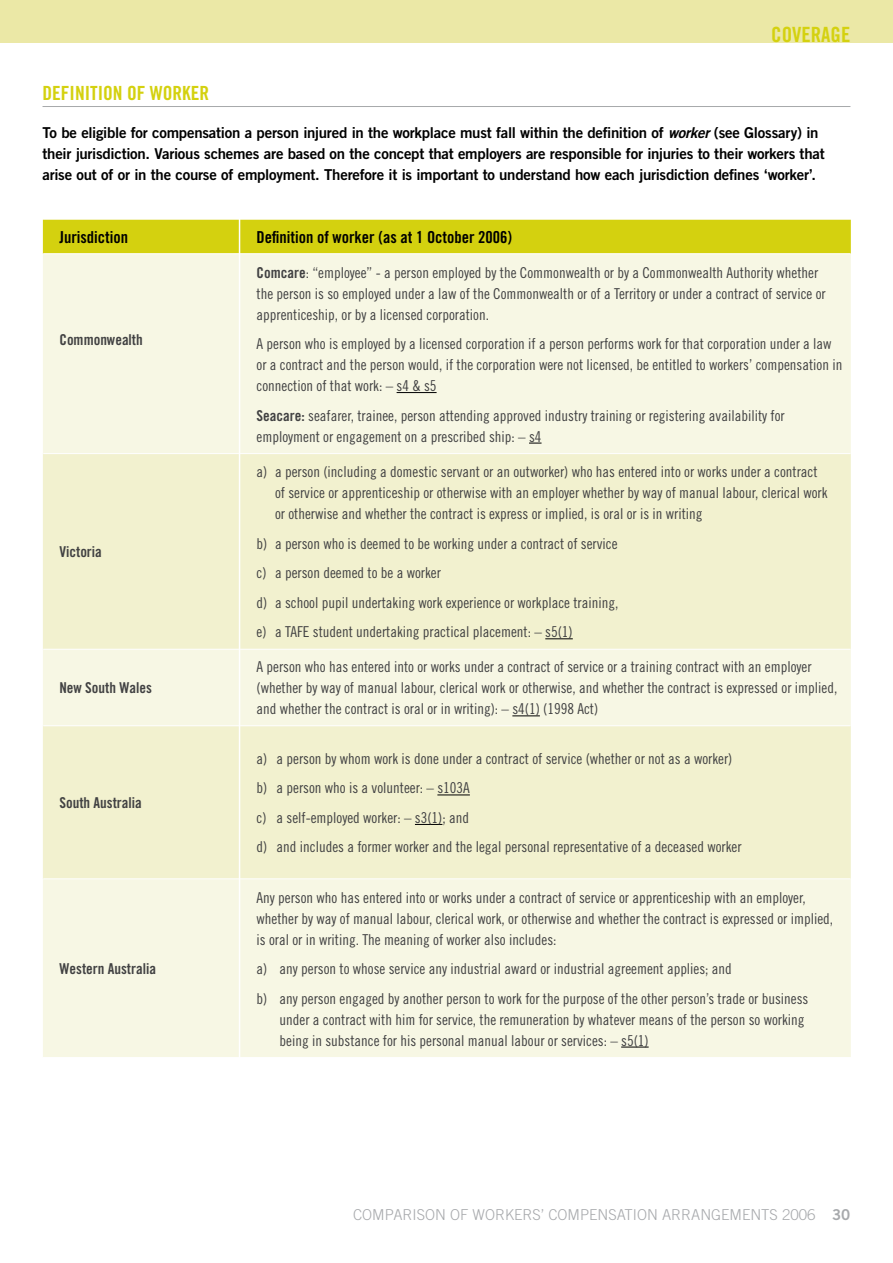
<style>
.page{position:relative;width:893px;height:1263px;background:#fff}
.page>*{position:absolute;margin:0;border:0;box-sizing:border-box;transform-origin:0 0}
.t1{font:21px "Trade Gothic Bold Cond Twenty";color:#d4d10f}
.t2{font:19.5px "Trade Gothic Bold Cond Twenty";color:#d4d10f}
.t3{font:16.5px "Trade Gothic Bold Cond Twenty";color:#000}
.t4{font:15px/21px "Trade Gothic Cond Eighteen";color:#414142}
.t5{font:15px/21px "Trade Gothic Bold Two";letter-spacing:-.015em;color:#000}
.t6{font:15px "Trade Gothic Bold Cond Twenty";color:#414142}
.t7{font:300 15px "Trade Gothic";color:#a7a9ac}
.s1{font-style:italic}
.s2{font-family:"Trade Gothic Bold Cond Twenty"}
.s3{font-family:"Trade Gothic Bold Two";font-weight:400}
</style>
<div class="page">
<div style="left:0;top:0;width:893px;height:43px;background:#ebe8a6"></div>
<hr style="left:43px;top:106px;width:807px;height:1px;background:#a7a9ac">
<div style="left:43px;top:220px;width:808px;height:34px;background:#d4d10f"></div>
<div style="left:43px;top:254px;width:808px;height:803px;background:#f7f7e4"></div>
<svg style="left:43px;top:454px;width:808px;height:425px;fill:#f2f1cf"></svg>
<hr style="left:43px;top:253px;width:197px;height:1px;background:#fff">
<hr style="left:240px;top:253px;width:610px;height:1px;background:#fff">
<hr style="left:43px;top:453px;width:197px;height:1px;background:#fff">
<hr style="left:240px;top:453px;width:610px;height:1px;background:#fff">
<hr style="left:43px;top:649px;width:197px;height:1px;background:#fff">
<hr style="left:240px;top:649px;width:610px;height:1px;background:#fff">
<hr style="left:43px;top:725px;width:197px;height:1px;background:#fff">
<hr style="left:240px;top:725px;width:610px;height:1px;background:#fff">
<hr style="left:43px;top:878px;width:197px;height:1px;background:#fff">
<hr style="left:240px;top:878px;width:610px;height:1px;background:#fff">
<hr style="left:397px;top:392px;width:40px;height:1px;background:#000">
<svg style="left:529px;top:443px;width:13px;height:1px"></svg>
<svg style="left:545px;top:638px;width:28px;height:1px"></svg>
<svg style="left:512px;top:715px;width:28px;height:1px"></svg>
<hr style="left:437px;top:794px;width:33px;height:1px;background:#000">
<svg style="left:415px;top:824px;width:27px;height:1px"></svg>
<svg style="left:621px;top:1047px;width:28px;height:1px"></svg>
<hr style="left:239px;top:201px;width:1px;height:865px;background:#fff">
<h1 class="t1" style="left:771px;top:22px;width:11px">COVERAGE</h1>
<h2 class="t2" style="left:43px;top:81px;width:168px">Definition of worker</h2>
<p class="t5" style="left:43px;top:122px;width:784px">To be eligible for compensation a person injured in the workplace must fall within the definition of <span class="s1">worker</span> (see Glossary) in their jurisdiction. Various schemes are based on the concept that employers are responsible for injuries to their workers that arise out of or in the course of employment. Therefore it is important to understand how each jurisdiction defines ‘worker’.</p>
<p class="t3" style="left:59px;top:227px;width:70px">Jurisdiction</p>
<p class="t3" style="left:257px;top:227px;width:257px">Definition of worker (as at 1 October 2006)</p>
<p class="t6" style="left:59px;top:330px;width:85px">Commonwealth</p>
<p class="t6" style="left:60px;top:543px;width:44px">Victoria</p>
<p class="t6" style="left:59px;top:679px;width:94px">New South Wales</p>
<p class="t6" style="left:60px;top:793px;width:84px">South Australia</p>
<p class="t6" style="left:59px;top:959px;width:98px">Western Australia</p>
<p class="t4" style="left:257px;top:262px;width:571px"><span class="s2">Comcare</span>: “employee” - a person employed by the Commonwealth or by a Commonwealth Authority whether the person is so employed under a law of the Commonwealth or of a Territory or under a contract of service or apprenticeship, or by a licensed corporation.</p>
<p class="t4" style="left:257px;top:333px;width:587px">A person who is employed by a licensed corporation if a person performs work for that corporation under a law or a contract and the person would, if the corporation were not licensed, be entitled to workers’ compensation in connection of that work: – s4 &amp; s5</p>
<p class="t4" style="left:257px;top:405px;width:530px"><span class="s2">Seacare:</span> seafarer, trainee, person attending approved industry training or registering availability for employment or engagement on a prescribed ship: – s4</p>
<p class="t4" style="left:275px;top:461px;width:554px;text-indent:-18px">a) a person (including a domestic servant or an outworker) who has entered into or works under a contract of service or apprenticeship or otherwise with an employer whether by way of manual labour, clerical work or otherwise and whether the contract is express or implied, is oral or is in writing</p>
<p class="t4" style="left:257px;top:528px;width:363px;line-height:29.5px">b) a person who is deemed to be working under a contract of service c) a person deemed to be a worker<br>d) a school pupil undertaking work experience or workplace training, e) a TAFE student undertaking practical placement: – s5(1)</p>
<p class="t4" style="left:257px;top:656px;width:582px">A person who has entered into or works under a contract of service or a training contract with an employer (whether by way of manual labour, clerical work or otherwise, and whether the contract is expressed or implied, and whether the contract is oral or in writing): – s4(1) (1998 Act)</p>
<p class="t4" style="left:257px;top:744px;width:486px;line-height:29.5px">a) a person by whom work is done under a contract of service (whether or not as a worker) b) a person who is a volunteer: – s103A<br>c) a self-employed worker: – s3(1); and<br>d) and includes a former worker and the legal personal representative of a deceased worker</p>
<p class="t4" style="left:257px;top:886px;width:578px">Any person who has entered into or works under a contract of service or apprenticeship with an employer, whether by way of manual labour, clerical work, or otherwise and whether the contract is expressed or implied, is oral or in writing. The meaning of worker also includes:</p>
<p class="t4" style="left:257px;top:954px;width:553px;line-height:29.5px">a) any person to whose service any industrial award or industrial agreement applies; and<br>b) any person engaged by another person to work for the purpose of the other person’s trade or business</p>
<p class="t4" style="left:280px;top:1008px;width:526px">under a contract with him for service, the remuneration by whatever means of the person so working being in substance for his personal manual labour or services: – s5(1)</p>
<p class="t7" style="left:353px;top:1206px;width:499px">COMPARISON OF WORKERS’ COMPENSATION ARRANGEMENTS 2006 <span class="s3">30</span></p>
</div>
